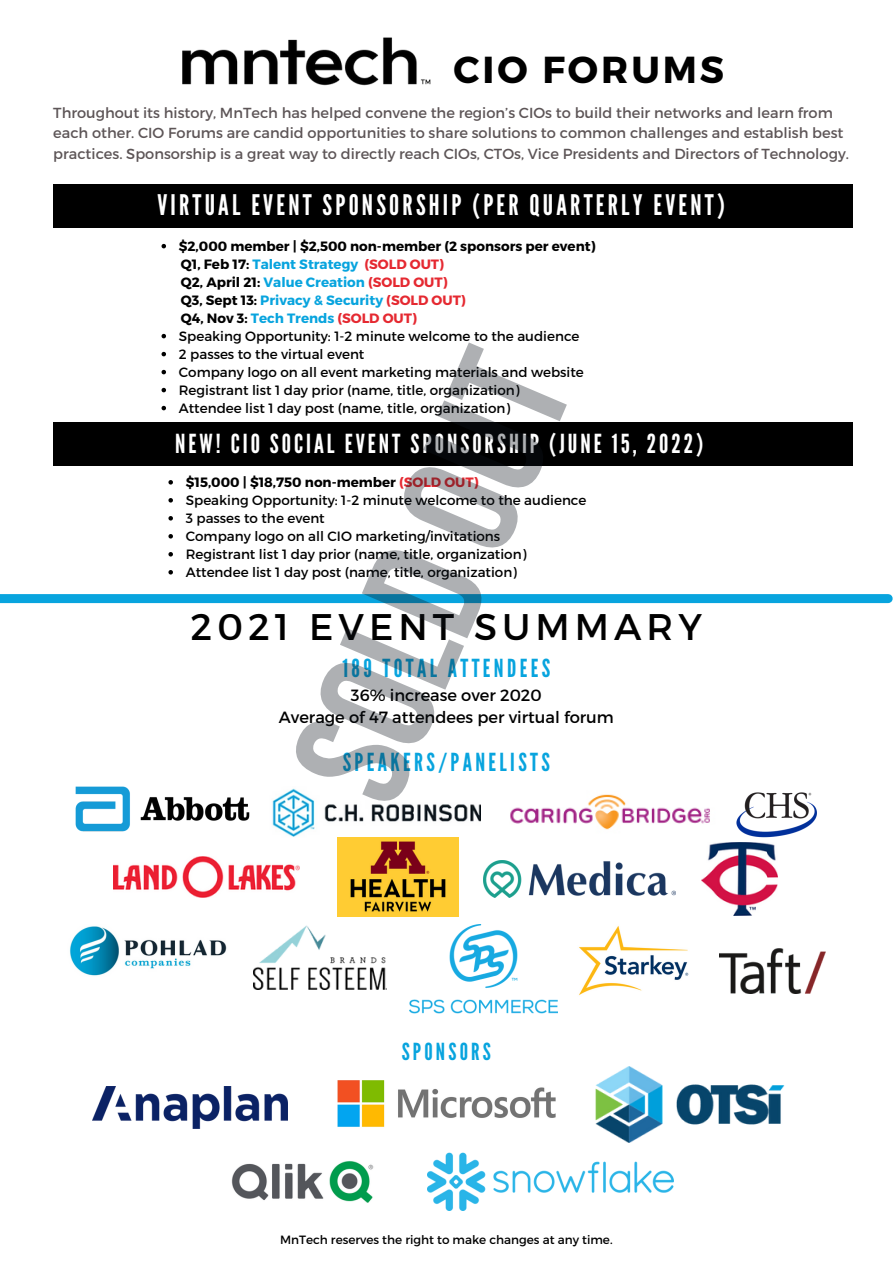
<style>
.page{position:relative;width:893px;height:1264px;background:#fff}
.page>*{position:absolute;margin:0;border:0;box-sizing:border-box;transform-origin:0 0}
.t1{font:163.65px "Bebas Neue Cyrillic";color:#0f161e}
.t2{font:700 37.5px "Montserrat";letter-spacing:.08em;color:#000}
.t3{font:37.05px "Montserrat";letter-spacing:.135em;color:#000}
.t4{font:28.35px "League Gothic";letter-spacing:.115em;color:#fff}
.t5{font:26.25px "League Gothic";letter-spacing:.115em;color:#fff}
.t6{font:24.75px "League Gothic";letter-spacing:.135em;color:#08a4de}
.t7{font:23.55px "League Gothic";letter-spacing:.135em;color:#08a4de}
.t8{font:16.2px/22.5px "Montserrat";color:#000;text-align:center}
.t9{font:14.55px/20.2px "Montserrat";color:#5d5557}
.t10{font:13.5px/18px "Montserrat";color:#000}
.t11{font:700 13.5px/18px "Montserrat";color:#08a4de}
.t12{font:700 13.5px "Montserrat";color:#000}
.t13{font:12px "Montserrat";color:#000}
.s1{color:#000}
.s2{color:#e52931}
.s3{font-weight:700}
.s4{font-weight:700;color:#e52931}
</style>
<div class="page">
<div style="left:53px;top:184px;width:799px;height:43px;background:#000"></div>
<img style="left:182px;top:37px;width:249px;height:49px">
<img style="left:76px;top:786px;width:174px;height:45px">
<img style="left:272px;top:788px;width:209px;height:49px">
<img style="left:510px;top:794px;width:200px;height:36px">
<img style="left:736px;top:792px;width:80px;height:45px">
<img style="left:114px;top:856px;width:185px;height:41px">
<img style="left:338px;top:837px;width:120px;height:79px">
<img style="left:483px;top:860px;width:192px;height:37px">
<img style="left:701px;top:842px;width:76px;height:74px">
<img style="left:70px;top:926px;width:157px;height:50px">
<img style="left:254px;top:925px;width:132px;height:64px">
<img style="left:409px;top:925px;width:148px;height:89px">
<img style="left:579px;top:926px;width:110px;height:69px">
<img style="left:719px;top:948px;width:106px;height:45px">
<img style="left:92px;top:1086px;width:196px;height:42px">
<img style="left:337px;top:1080px;width:218px;height:47px">
<img style="left:595px;top:1066px;width:189px;height:76px">
<img style="left:231px;top:1161px;width:143px;height:42px">
<img style="left:427px;top:1152px;width:246px;height:58px">
<svg style="left:161px;top:244px;width:5px;height:4px"></svg>
<svg style="left:161px;top:334px;width:5px;height:4px"></svg>
<svg style="left:161px;top:352px;width:5px;height:4px"></svg>
<svg style="left:161px;top:370px;width:5px;height:4px"></svg>
<svg style="left:161px;top:388px;width:5px;height:4px"></svg>
<svg style="left:161px;top:406px;width:5px;height:4px"></svg>
<svg style="left:168px;top:480px;width:5px;height:4px"></svg>
<svg style="left:168px;top:498px;width:5px;height:4px"></svg>
<svg style="left:168px;top:516px;width:5px;height:4px"></svg>
<svg style="left:168px;top:534px;width:5px;height:4px"></svg>
<svg style="left:168px;top:552px;width:5px;height:4px"></svg>
<svg style="left:168px;top:570px;width:5px;height:4px"></svg>
<div style="left:53px;top:422px;width:799px;height:44px;background:#000"></div>
<div style="left:0;top:594px;width:888px;height:9px;background:#08a4de"></div>
<h2 class="t2" style="left:453px;top:45px;width:272px">CIO FORUMS</h2>
<p class="t9" style="left:53px;top:102px;width:797px">Throughout its history, MnTech has helped convene the region’s CIOs to build their networks and learn from each other. CIO Forums are candid opportunities to share solutions to common challenges and establish best practices. Sponsorship is a great way to directly reach CIOs, CTOs, Vice Presidents and Directors of Technology.</p>
<h3 class="t4" style="left:157px;top:189px;width:569px">VIRTUAL EVENT SPONSORSHIP (PER QUARTERLY EVENT)</h3>
<p class="t12" style="left:179px;top:237px;width:418px">$2,000 member | $2,500 non-member (2 sponsors per event)</p>
<p class="t11" style="left:181px;top:254px;width:286px"><span class="s1">Q1, Feb 17:</span> Talent Strategy <span class="s2">(SOLD OUT)<br></span><span class="s1">Q2, April 21:</span> Value Creation <span class="s2">(SOLD OUT)<br></span><span class="s1">Q3, Sept 13:</span> Privacy &amp; Security <span class="s2">(SOLD OUT)<br></span><span class="s1">Q4, Nov 3:</span> Tech Trends <span class="s2">(SOLD OUT)</span></p>
<p class="t10" style="left:179px;top:326px;width:406px">Speaking Opportunity: 1-2 minute welcome to the audience 2 passes to the virtual event<br>Company logo on all event marketing materials and website Registrant list 1 day prior (name, title, organization)<br>Attendee list 1 day post (name, title, organization)</p>
<h1 class="t1" style="left:280px;top:763px;width:464px;rotate:-67deg">SOLD OUT</h1>
<h3 class="t5" style="left:175px;top:428px;width:529px">NEW! CIO SOCIAL EVENT SPONSORSHIP (JUNE 15, 2022)</h3>
<p class="t10" style="left:186px;top:472px;width:402px"><span class="s3">$15,000 | $18,750 non-member</span> <span class="s4">(SOLD OUT)<br></span>Speaking Opportunity: 1-2 minute welcome to the audience 3 passes to the event<br>Company logo on all CIO marketing/invitations<br>Registrant list 1 day prior (name, title, organization)<br>Attendee list 1 day post (name, title, organization)</p>
<h3 class="t3" style="left:190px;top:603px;width:513px">2021 EVENT SUMMARY</h3>
<h3 class="t6" style="left:342px;top:654px;width:209px">189 TOTAL ATTENDEES</h3>
<p class="t8" style="left:279px;top:682px;width:336px">36% increase over 2020<br>Average of 47 attendees per virtual forum</p>
<h3 class="t6" style="left:342px;top:747px;width:209px">SPEAKERS/PANELISTS</h3>
<h3 class="t7" style="left:401px;top:1037px;width:91px">SPONSORS</h3>
<p class="t13" style="left:280px;top:1232px;width:334px">MnTech reserves the right to make changes at any time.</p>
</div>
